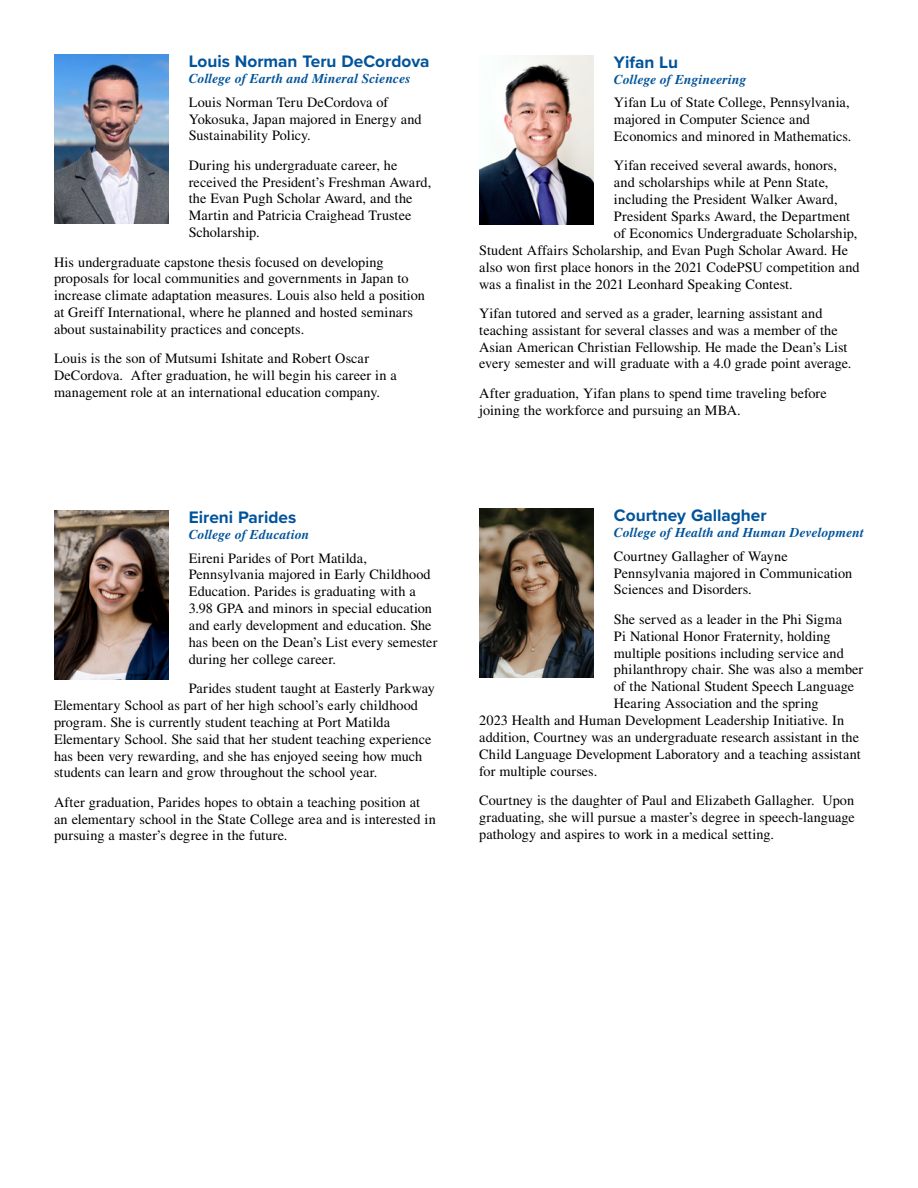
<style>
.page{position:relative;width:918px;height:1188px;background:#fff}
.page>*{position:absolute;margin:0;border:0;box-sizing:border-box;transform-origin:0 0}
.Name-H2{font:700 17.25px "Proxima Nova";color:#00539b}
.Marshal_Text_SpAfter{font:14.25px/16.8px "Times LT Std";color:#000}
.Marshal_College_Name{font:italic 700 13.5px "Times LT Std";letter-spacing:.01em;color:#00539b}
</style>
<div class="page">
<img style="left:54px;top:55px;width:114px;height:169px">
<img style="left:54px;top:511px;width:114px;height:168px">
<img style="left:479px;top:55px;width:115px;height:169px">
<img style="left:479px;top:509px;width:115px;height:169px">
<h2 class="Name-H2" style="left:189px;top:48px;width:242px">Louis Norman Teru DeCordova</h2>
<h3 class="Marshal_College_Name" style="left:189px;top:71px;width:224px">College of Earth and Mineral Sciences</h3>
<p class="Marshal_Text_SpAfter" style="left:189px;top:93px;width:234px">Louis Norman Teru DeCordova of<br>Yokosuka, Japan majored in Energy and<br>Sustainability Policy.</p>
<p class="Marshal_Text_SpAfter" style="left:189px;top:156px;width:244px">During his undergraduate career, he received the President’s Freshman Award, the Evan Pugh Scholar Award, and the Martin and Patricia Craighead Trustee Scholarship.</p>
<p class="Marshal_Text_SpAfter" style="left:54px;top:253px;width:372px">His undergraduate capstone thesis focused on developing proposals for local communities and governments in Japan to increase climate adaptation measures. Louis also held a position at Greiff International, where he planned and hosted seminars about sustainability practices and concepts.</p>
<p class="Marshal_Text_SpAfter" style="left:54px;top:350px;width:344px">Louis is the son of Mutsumi Ishitate and Robert Oscar<br>DeCordova. After graduation, he will begin his career in a management role at an international education company.</p>
<h2 class="Name-H2" style="left:189px;top:504px;width:109px">Eireni Parides</h2>
<h3 class="Marshal_College_Name" style="left:189px;top:526px;width:122px">College of Education</h3>
<p class="Marshal_Text_SpAfter" style="left:189px;top:549px;width:250px">Eireni Parides of Port Matilda, Pennsylvania majored in Early Childhood Education. Parides is graduating with a 3.98 GPA and minors in special education and early development and education. She has been on the Dean’s List every semester during her college career.</p>
<p class="Marshal_Text_SpAfter" style="left:54px;top:680px;width:382px;text-indent:135px">Parides student taught at Easterly Parkway Elementary School as part of her high school’s early childhood program. She is currently student teaching at Port Matilda Elementary School. She said that her student teaching experience has been very rewarding, and she has enjoyed seeing how much students can learn and grow throughout the school year.</p>
<p class="Marshal_Text_SpAfter" style="left:54px;top:793px;width:383px">After graduation, Parides hopes to obtain a teaching position at an elementary school in the State College area and is interested in pursuing a master’s degree in the future.</p>
<h2 class="Name-H2" style="left:614px;top:49px;width:66px">Yifan Lu</h2>
<h3 class="Marshal_College_Name" style="left:614px;top:71px;width:134px">College of Engineering</h3>
<p class="Marshal_Text_SpAfter" style="left:614px;top:94px;width:239px">Yifan Lu of State College, Pennsylvania, majored in Computer Science and<br>Economics and minored in Mathematics.</p>
<p class="Marshal_Text_SpAfter" style="left:614px;top:157px;width:225px">Yifan received several awards, honors,</p>
<p class="Marshal_Text_SpAfter" style="left:614px;top:174px;width:216px">and scholarships while at Penn State,</p>
<p class="Marshal_Text_SpAfter" style="left:614px;top:191px;width:225px">including the President Walker Award,</p>
<p class="Marshal_Text_SpAfter" style="left:614px;top:208px;width:238px">President Sparks Award, the Department</p>
<p class="Marshal_Text_SpAfter" style="left:614px;top:225px;width:245px">of Economics Undergraduate Scholarship,</p>
<p class="Marshal_Text_SpAfter" style="left:479px;top:242px;width:370px">Student Affairs Scholarship, and Evan Pugh Scholar Award. He</p>
<p class="Marshal_Text_SpAfter" style="left:479px;top:258px;width:382px">also won first place honors in the 2021 CodePSU competition and</p>
<p class="Marshal_Text_SpAfter" style="left:479px;top:275px;width:315px">was a finalist in the 2021 Leonhard Speaking Contest.</p>
<p class="Marshal_Text_SpAfter" style="left:479px;top:305px;width:374px">Yifan tutored and served as a grader, learning assistant and teaching assistant for several classes and was a member of the Asian American Christian Fellowship. He made the Dean’s List every semester and will graduate with a 4.0 grade point average.</p>
<p class="Marshal_Text_SpAfter" style="left:479px;top:384px;width:349px">After graduation, Yifan plans to spend time traveling before joining the workforce and pursuing an MBA.</p>
<h2 class="Name-H2" style="left:614px;top:502px;width:154px">Courtney Gallagher</h2>
<h3 class="Marshal_College_Name" style="left:614px;top:525px;width:251px">College of Health and Human Development</h3>
<p class="Marshal_Text_SpAfter" style="left:614px;top:547px;width:240px">Courtney Gallagher of Wayne<br>Pennsylvania majored in Communication<br>Sciences and Disorders.</p>
<p class="Marshal_Text_SpAfter" style="left:614px;top:611px;width:230px">She served as a leader in the Phi Sigma</p>
<p class="Marshal_Text_SpAfter" style="left:614px;top:627px;width:218px">Pi National Honor Fraternity, holding</p>
<p class="Marshal_Text_SpAfter" style="left:614px;top:644px;width:231px">multiple positions including service and</p>
<p class="Marshal_Text_SpAfter" style="left:614px;top:661px;width:251px">philanthropy chair. She was also a member</p>
<p class="Marshal_Text_SpAfter" style="left:614px;top:678px;width:242px">of the National Student Speech Language</p>
<p class="Marshal_Text_SpAfter" style="left:614px;top:695px;width:206px">Hearing Association and the spring</p>
<p class="Marshal_Text_SpAfter" style="left:479px;top:712px;width:367px">2023 Health and Human Development Leadership Initiative. In</p>
<p class="Marshal_Text_SpAfter" style="left:479px;top:729px;width:381px">addition, Courtney was an undergraduate research assistant in the</p>
<p class="Marshal_Text_SpAfter" style="left:479px;top:746px;width:383px">Child Language Development Laboratory and a teaching assistant</p>
<p class="Marshal_Text_SpAfter" style="left:479px;top:762px;width:120px">for multiple courses.</p>
<p class="Marshal_Text_SpAfter" style="left:479px;top:792px;width:377px;text-align:justify">Courtney is the daughter of Paul and Elizabeth Gallagher. Upon graduating, she will pursue a master’s degree in speech-language pathology and aspires to work in a medical setting.</p>
</div>
